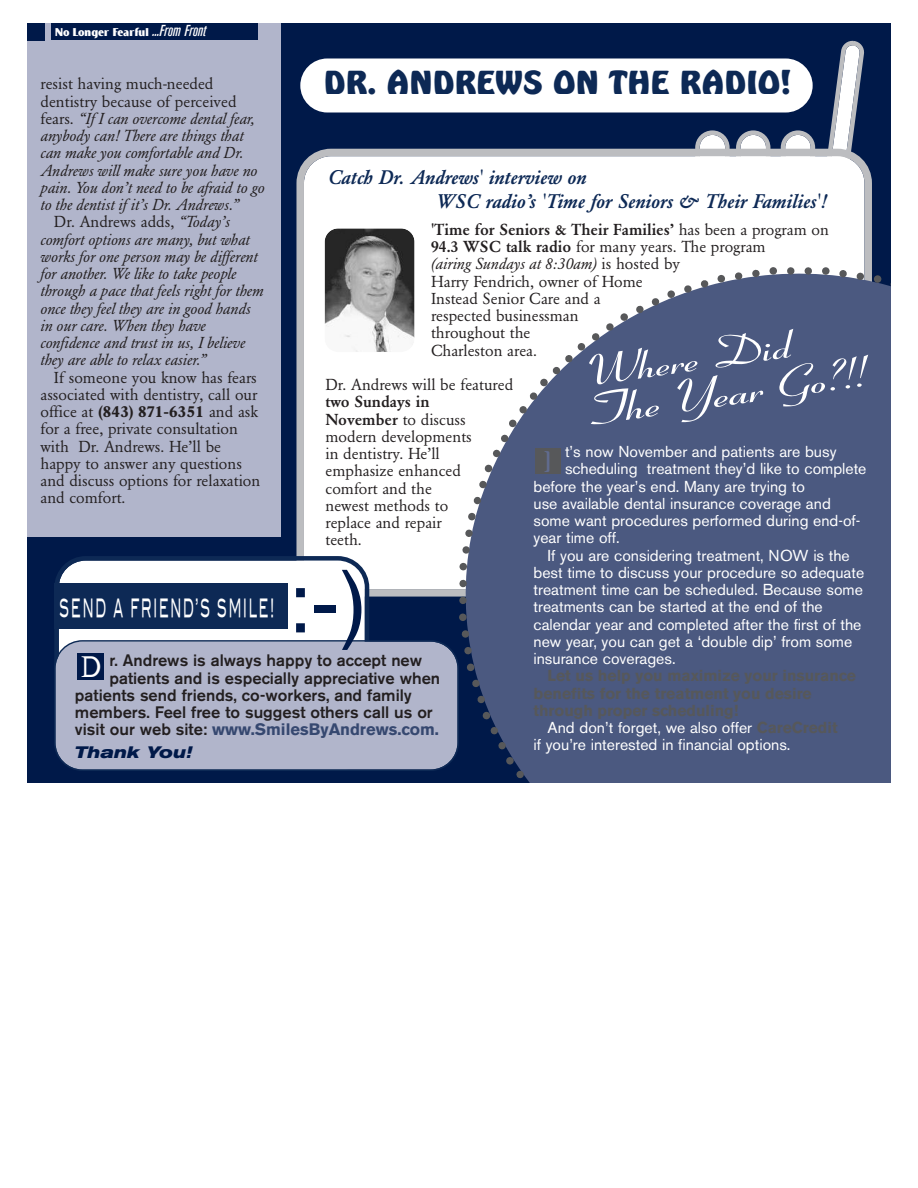
<style>
.page{position:relative;width:918px;height:1188px;background:#fff}
.page>*{position:absolute;margin:0;border:0;box-sizing:border-box;transform-origin:0 0}
.t1{font:85.8px "Helvetica";color:#001949}
.t2{font:700 45px "Ribbon 131 BT";color:#fff;scale:1.36 1}
.t3{font:700 42.6px "Ribbon 131 BT";color:#fff;scale:1.36 1}
.t4{font:32.25px "Emmett";color:#0d2955}
.t5{font:29.25px "Dead History Roman";color:#616c90}
.t6{font:29.1px "Dead History Roman";color:#fff;scale:1.06 1}
.t7{font:25.2px "Blair Md ITCTT Medium";letter-spacing:.185em;color:#fff;scale:.41 1}
.t8{font:19.5px/24px "Garamond BE Medium Italic Os F";color:#0d2955}
.t9{font:500 16.5px "Akzidenz Grotesk BE";color:#231f20}
.t10{font:700 16.5px "Akzidenz Grotesk BE";color:#364870}
.t11{font:italic 700 expanded 16.5px "Akzidenz Grotesk BE";color:#001949}
.t12{font:15.75px/17.2px "Garamond BE";color:#231f20}
.t13{font:15.75px/17.2px "Akzidenz Grotesk BE";color:#fff}
.t14{font:italic 15.75px "Garamond BE";color:#231f20}
.t15{font:700 15.75px/17.2px "Akzidenz Grotesk BE";color:#57585a}
.t16{font:12px "Boca Raton ICG Solid";color:#fff;scale:.92 1}
.s1{font-family:"Akzidenz Grotesk BE";font-weight:500;font-style:italic;font-stretch:condensed;font-size:15.75px}
.s2{font-style:normal}
.s3{font-style:italic}
.s4{font-weight:700}
.s5{font-weight:500}
.s6{font-size:42.6px}
.s7{font-weight:700;color:#57585a}
.s8{font-weight:500;color:#231f20}
</style>
<div class="page">
<div style="left:27px;top:23px;width:864px;height:760px;background:#001949"></div>
<svg style="left:296px;top:149px;width:159px;height:448px"></svg>
<div style="left:300px;top:58px;width:513px;height:54px;background:#fff;border-radius:27px"></div>
<svg style="left:455px;top:40px;width:436px;height:743px"></svg>
<svg style="left:54px;top:556px;width:315px;height:84px"></svg>
<div style="left:54px;top:584px;width:233px;height:45px;background:#0d2955"></div>
<div style="left:54px;top:640px;width:405px;height:131px;background:#b1b5cb"></div>
<div style="left:535px;top:449px;width:26px;height:25px;background:#57585a"></div>
<svg style="left:323px;top:227px;width:93px;height:127px"></svg>
<div style="left:77px;top:654px;width:26px;height:26px;background:#001949"></div>
<div style="left:27px;top:23px;width:253px;height:514px;background:#b1b5cb"></div>
<div style="left:27px;top:23px;width:18px;height:18px;background:#001949"></div>
<div style="left:51px;top:23px;width:207px;height:17px;background:#001949"></div>
<p class="t16" style="left:55px;top:25px;width:165px">No Longer Fearful <span class="s1">...From Front</span></p>
<h3 class="t4" style="left:324px;top:64px;width:469px">DR. ANDREWS ON THE RADIO!</h3>
<p class="t12" style="left:40px;top:77px;width:175px">resist having much-needed</p>
<p class="t12" style="left:40px;top:94px;width:198px">dentistry because of perceived</p>
<p class="t14" style="left:40px;top:112px;width:216px"><span class="s2">fears.</span> “If I can overcome dental fear,</p>
<p class="t14" style="left:40px;top:130px;width:205px">anybody can! There are things that</p>
<p class="t14" style="left:40px;top:147px;width:204px">can make you comfortable and Dr.</p>
<p class="t14" style="left:40px;top:164px;width:218px">Andrews will make sure you have no</p>
<p class="t14" style="left:40px;top:181px;width:226px">pain. You don’t need to be afraid to go</p>
<p class="t14" style="left:40px;top:199px;width:200px">to the dentist if it’s Dr. Andrews.”</p>
<p class="t12" style="left:54px;top:215px;width:178px">Dr. Andrews adds, <span class="s3">“Today’s</span></p>
<p class="t14" style="left:40px;top:233px;width:211px">comfort options are many, but what</p>
<p class="t14" style="left:40px;top:250px;width:219px">works for one person may be different</p>
<p class="t14" style="left:40px;top:268px;width:197px">for another. We like to take people</p>
<p class="t14" style="left:40px;top:285px;width:225px">through a pace that feels right for them</p>
<p class="t14" style="left:40px;top:302px;width:212px">once they feel they are in good hands</p>
<p class="t14" style="left:40px;top:319px;width:167px">in our care. When they have</p>
<p class="t14" style="left:40px;top:337px;width:206px">confidence and trust in us, I believe</p>
<p class="t14" style="left:40px;top:354px;width:168px">they are able to relax easier.”</p>
<p class="t12" style="left:40px;top:370px;width:221px;text-indent:14px">If someone you know has fears associated with dentistry, call our office at <span class="s4">(843) 871-6351</span> and ask for a free, private consultation with Dr. Andrews. He’ll be happy to answer any questions and discuss options for relaxation and comfort.</p>
<p class="t8" style="left:436px;top:168px;width:392px;text-indent:-108px">Catch Dr. Andrews' interview on<br>WSC radio’s 'Time for Seniors &amp; Their Families'!</p>
<p class="t12" style="left:431px;top:222px;width:399px"><span class="s5">'Time for Seniors &amp; Their Families’</span> has been a program on<br><span class="s5">94.3 WSC talk radio</span> for many years. The program<br><span class="s3">(airing Sundays at 8:30am)</span> is hosted by<br>Harry Fendrich, owner of Home<br>Instead Senior Care and a<br>respected businessman<br>throughout the<br>Charleston area.</p>
<p class="t12" style="left:326px;top:377px;width:189px">Dr. Andrews will be featured</p>
<p class="t12" style="left:325px;top:395px;width:148px"><span class="s5">two Sundays in<br>November</span> to discuss modern developments in dentistry. He’ll emphasize enhanced comfort and the newest methods to replace and repair teeth.</p>
<h3 class="t3" style="left:587px;top:355px;width:155px;rotate:-8deg">Where Did</h3>
<h2 class="t2" style="left:593px;top:393px;width:206px;rotate:-8deg">The Year <span class="s6">Go?!!</span></h2>
<p class="t13" style="left:565px;top:445px;width:273px">t’s now November and patients are busy</p>
<p class="t13" style="left:565px;top:462px;width:303px">scheduling treatment they’d like to complete</p>
<p class="t13" style="left:534px;top:479px;width:273px">before the year’s end. Many are trying to</p>
<p class="t13" style="left:534px;top:497px;width:299px">use available dental insurance coverage and</p>
<p class="t13" style="left:534px;top:514px;width:328px">some want procedures performed during end-of-</p>
<p class="t13" style="left:534px;top:531px;width:88px">year time off.</p>
<p class="t13" style="left:548px;top:548px;width:304px">If you are considering treatment, NOW is the</p>
<p class="t13" style="left:534px;top:566px;width:332px">best time to discuss your procedure so adequate</p>
<p class="t13" style="left:534px;top:583px;width:331px">treatment time can be scheduled. Because some</p>
<p class="t13" style="left:534px;top:600px;width:291px">treatments can be started at the end of the</p>
<p class="t13" style="left:534px;top:617px;width:329px">calendar year and completed after the first of the</p>
<p class="t13" style="left:534px;top:635px;width:320px">new year, you can get a ‘double dip’ from some</p>
<p class="t13" style="left:534px;top:652px;width:144px">insurance coverages.</p>
<p class="t15" style="left:534px;top:668px;width:324px;text-indent:14px">Let us help you maximize your insurance benefits for the treatment you desire through proper scheduling!</p>
<p class="t13" style="left:534px;top:721px;width:306px;text-indent:14px">And don’t forget, we also offer <span class="s7">CareCredit </span>if you’re interested in financial options.</p>
<h3 class="t5" style="left:544px;top:445px;width:9px">I</h3>
<h1 class="t1" style="left:287px;top:566px;width:83px">:-)</h1>
<h3 class="t7" style="left:60px;top:593px;width:525px">SEND A FRIEND’S SMILE!</h3>
<p class="t9" style="left:109px;top:655px;width:314px">r. Andrews is always happy to accept new</p>
<p class="t9" style="left:109px;top:672px;width:332px">patients and is especially appreciative when</p>
<p class="t9" style="left:75px;top:689px;width:338px">patients send friends, co-workers, and family</p>
<p class="t9" style="left:75px;top:706px;width:359px">members. Feel free to suggest others call us or</p>
<p class="t10" style="left:75px;top:723px;width:366px"><span class="s8">visit our web site:</span> www.SmilesByAndrews.com.</p>
<p class="t11" style="left:75px;top:746px;width:119px">Thank You!</p>
<h3 class="t6" style="left:81px;top:650px;width:21px">D</h3>
</div>
